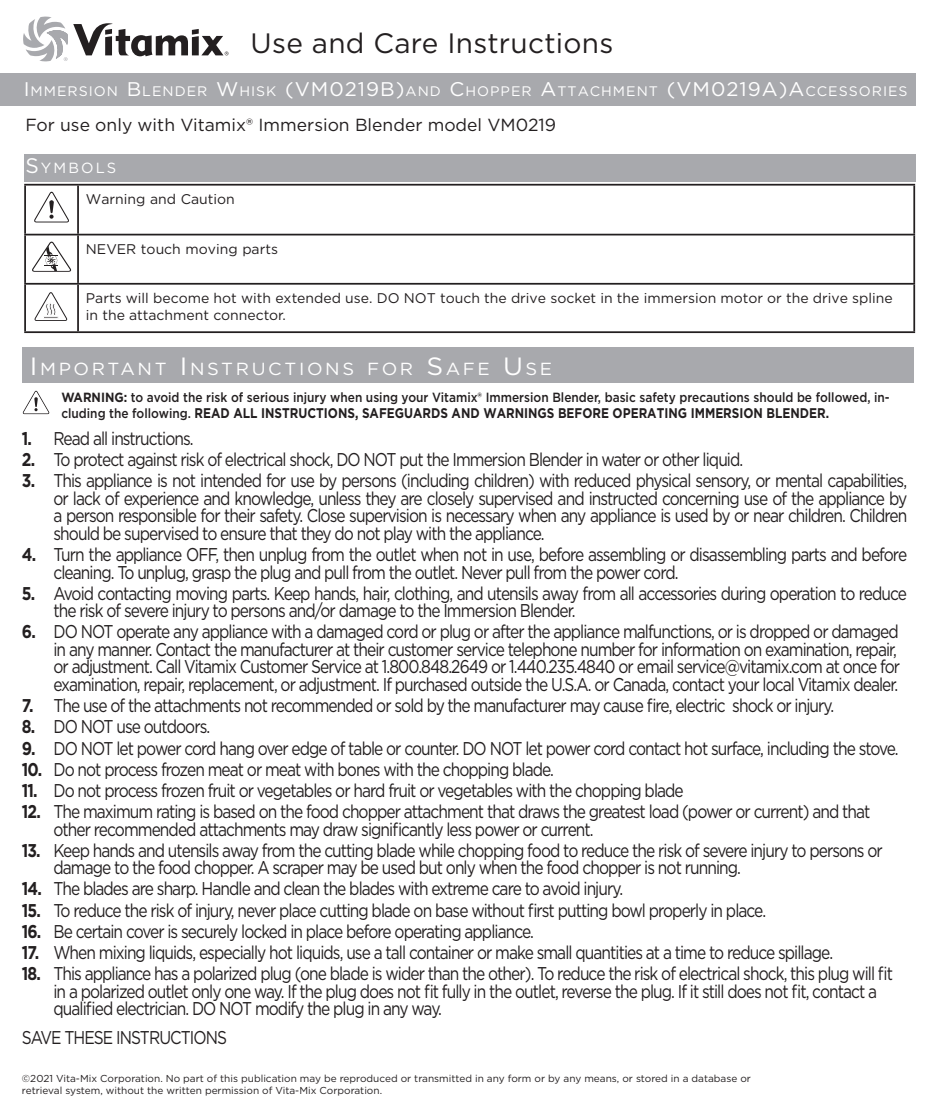
<style>
.page{position:relative;width:945px;height:1119px;background:#fff}
.page>*{position:absolute;margin:0;border:0;box-sizing:border-box;transform-origin:0 0}
.t1{font:28px "Gotham";letter-spacing:.01em;color:#231f20}
.Recipe_Title{font:18.55px/17.5px "Gotham";letter-spacing:-.06em;color:#231f20;scale:.84 1}
.t2{font:17.5px "Gotham";color:#231f20}
.header_copy_ENG{font:17.5px "Gotham";letter-spacing:.145em;color:#fff;scale:1.05 1}
.Heading_3{font:14.7px "Gotham";letter-spacing:.145em;color:#fff}
.Subhead_copy{font:14px/16.6px "Gotham";color:#231f20}
.t3{font:700 14px "Gotham";color:#231f20;scale:.85 1}
.GB8_75{font:14px "Gotham";color:#231f20}
.t4{font:13.83px "Gotham";letter-spacing:.07em;color:#fff}
.t5{font:500 13.3px "Gotham";color:#231f20;scale:.89 1}
.GB6_75{font:10.15px/12.1px "Gotham";color:#231f20}
.s1{font-size:19.78px}
.s2{font-size:21px}
.s3{font-size:24.85px}
.s4{font-weight:700}
.s5{font-weight:500;font-size:13.3px}
</style>
<div class="page">
<div style="left:0;top:73px;width:916px;height:33px;background:#a8a9ad"></div>
<svg style="left:23px;top:17px;width:206px;height:44px"></svg>
<div style="left:24px;top:154px;width:892px;height:28px;background:#a8a9ad"></div>
<hr style="left:24px;top:184px;width:54px;height:1px;background:#231f20">
<hr style="left:24px;top:185px;width:2px;height:49px;background:#231f20">
<hr style="left:78px;top:184px;width:837px;height:1px;background:#231f20">
<hr style="left:77px;top:185px;width:2px;height:49px;background:#231f20">
<hr style="left:913px;top:185px;width:2px;height:49px;background:#231f20">
<hr style="left:24px;top:234px;width:54px;height:1px;background:#231f20">
<hr style="left:24px;top:235px;width:2px;height:48px;background:#231f20">
<hr style="left:78px;top:234px;width:837px;height:1px;background:#231f20">
<hr style="left:77px;top:235px;width:2px;height:48px;background:#231f20">
<hr style="left:913px;top:235px;width:2px;height:48px;background:#231f20">
<hr style="left:24px;top:283px;width:54px;height:1px;background:#231f20">
<hr style="left:24px;top:284px;width:2px;height:47px;background:#231f20">
<hr style="left:78px;top:283px;width:837px;height:1px;background:#231f20">
<hr style="left:77px;top:284px;width:2px;height:47px;background:#231f20">
<hr style="left:913px;top:284px;width:2px;height:47px;background:#231f20">
<hr style="left:24px;top:331px;width:54px;height:2px;background:#231f20">
<hr style="left:78px;top:331px;width:837px;height:2px;background:#231f20">
<svg style="left:34px;top:191px;width:35px;height:31px"></svg>
<svg style="left:32px;top:241px;width:40px;height:31px"></svg>
<svg style="left:35px;top:292px;width:32px;height:29px"></svg>
<div style="left:22px;top:347px;width:891px;height:35px;background:#a8a9ad"></div>
<svg style="left:22px;top:390px;width:28px;height:24px"></svg>
<p class="t1" style="left:251px;top:26px;width:364px">Use and Care Instructions</p>
<p class="t4" style="left:24px;top:82px;width:885px"><span class="s1">I</span>MMERSION <span class="s1">B</span>LENDER <span class="s1">W</span>HISK <span class="s1">(VM0219B)</span>AND <span class="s1">C</span>HOPPER <span class="s1">A</span>TTACHMENT <span class="s1">(VM0219A)A</span>CCESSORI ES</p>
<p class="t2" style="left:25px;top:113px;width:532px">For use only with Vitamix® Immersion Blender model VM0219</p>
<p class="Heading_3" style="left:25px;top:158px;width:92px"><span class="s2">S</span>YMB OLS</p>
<p class="GB8_75" style="left:86px;top:190px;width:150px">Warning and Caution</p>
<p class="GB8_75" style="left:86px;top:240px;width:194px">NEVER touch moving parts</p>
<p class="Subhead_copy" style="left:86px;top:289px;width:808px">Parts will become hot with extended use. DO NOT touch the drive socket in the immersion motor or the drive spline in the attachment connector.</p>
<p class="header_copy_ENG" style="left:30px;top:358px;width:499px"><span class="s3">I</span>MPORTANT <span class="s3">I</span>NSTRUCTI ONS FOR <span class="s3">S</span>AFE <span class="s3">U</span>SE</p>
<p class="t5" style="left:61px;top:388px;width:932px"><span class="s4">WARNING:</span> to avoid the risk of serious injury when using your Vitamix® Immersion Blender, basic safety precautions should be followed, in-</p>
<p class="t3" style="left:61px;top:403px;width:905px"><span class="s5">cluding the following.</span> READ ALL INSTRUCTIONS, SAFEGUARDS AND WARNINGS BEFORE OPERATING IMMERSION BLENDER.</p>
<p class="Recipe_Title" style="left:22px;top:429px;width:206px"><span class="s4">1.</span> Read all instructions.</p>
<p class="Recipe_Title" style="left:22px;top:450px;width:860px"><span class="s4">2.</span> To protect against risk of electrical shock, DO NOT put the Immersion Blender in water or other liquid.</p>
<p class="Recipe_Title" style="left:53px;top:471px;width:1018px;text-align:justify;text-indent:-31px"><span class="s4">3.</span> This appliance is not intended for use by persons (including children) with reduced physical sensory, or mental capabilities, or lack of experience and knowledge, unless they are closely supervised and instructed concerning use of the appliance by a person responsible for their safety. Close supervision is necessary when any appliance is used by or near children. Children should be supervised to ensure that they do not play with the appliance.</p>
<p class="Recipe_Title" style="left:53px;top:545px;width:1018px;text-indent:-31px"><span class="s4">4.</span> Turn the appliance OFF, then unplug from the outlet when not in use, before assembling or disassembling parts and before cleaning. To unplug, grasp the plug and pull from the outlet. Never pull from the power cord.</p>
<p class="Recipe_Title" style="left:53px;top:584px;width:1018px;text-indent:-31px"><span class="s4">5.</span> Avoid contacting moving parts. Keep hands, hair, clothing, and utensils away from all accessories during operation to reduce the risk of severe injury to persons and/or damage to the Immersion Blender.</p>
<p class="Recipe_Title" style="left:53px;top:622px;width:1010px;text-indent:-31px"><span class="s4">6.</span> DO NOT operate any appliance with a damaged cord or plug or after the appliance malfunctions, or is dropped or damaged in any manner. Contact the manufacturer at their customer service telephone number for information on examination, repair, or adjustment. Call Vitamix Customer Service at 1.800.848.2649 or 1.440.235.4840 or email service@vitamix.com at once for examination, repair, replacement, or adjustment. If purchased outside the U.S.A. or Canada, contact your local Vitamix dealer.</p>
<p class="Recipe_Title" style="left:22px;top:696px;width:969px"><span class="s4">7.</span> The use of the attachments not recommended or sold by the manufacturer may cause fire, electric shock or injury.</p>
<p class="Recipe_Title" style="left:22px;top:717px;width:226px"><span class="s4">8.</span> DO NOT use outdoors.</p>
<p class="Recipe_Title" style="left:22px;top:738px;width:1045px"><span class="s4">9.</span> DO NOT let power cord hang over edge of table or counter. DO NOT let power cord contact hot surface, including the stove.</p>
<p class="Recipe_Title" style="left:22px;top:759px;width:635px"><span class="s4">10.</span> Do not process frozen meat or meat with bones with the chopping blade.</p>
<p class="Recipe_Title" style="left:22px;top:781px;width:789px"><span class="s4">11.</span> Do not process frozen fruit or vegetables or hard fruit or vegetables with the chopping blade</p>
<p class="Recipe_Title" style="left:53px;top:802px;width:974px;text-indent:-31px"><span class="s4">12.</span> The maximum rating is based on the food chopper attachment that draws the greatest load (power or current) and that other recommended attachments may draw significantly less power or current.</p>
<p class="Recipe_Title" style="left:53px;top:840px;width:989px;text-indent:-31px"><span class="s4">13.</span> Keep hands and utensils away from the cutting blade while chopping food to reduce the risk of severe injury to persons or damage to the food chopper. A scraper may be used but only when the food chopper is not running.</p>
<p class="Recipe_Title" style="left:22px;top:879px;width:717px"><span class="s4">14.</span> The blades are sharp. Handle and clean the blades with extreme care to avoid injury.</p>
<p class="Recipe_Title" style="left:22px;top:900px;width:887px"><span class="s4">15.</span> To reduce the risk of injury, never place cutting blade on base without first putting bowl properly in place.</p>
<p class="Recipe_Title" style="left:22px;top:921px;width:611px"><span class="s4">16.</span> Be certain cover is securely locked in place before operating appliance.</p>
<p class="Recipe_Title" style="left:22px;top:943px;width:967px"><span class="s4">17.</span> When mixing liquids, especially hot liquids, use a tall container or make small quantities at a time to reduce spillage.</p>
<p class="Recipe_Title" style="left:53px;top:964px;width:1001px;text-indent:-31px"><span class="s4">18.</span> This appliance has a polarized plug (one blade is wider than the other). To reduce the risk of electrical shock, this plug will fit in a polarized outlet only one way. If the plug does not fit fully in the outlet, reverse the plug. If it still does not fit, contact a qualified electrician. DO NOT modify the plug in any way.</p>
<p class="Recipe_Title" style="left:22px;top:1028px;width:246px">SAVE THESE INSTRUCTIONS</p>
<p class="GB6_75" style="left:22px;top:1071px;width:731px">©2021 Vita-Mix Corporation. No part of this publication may be reproduced or transmitted in any form or by any means, or stored in a database or retrieval system, without the written permission of Vita-Mix Corporation.</p>
</div>
